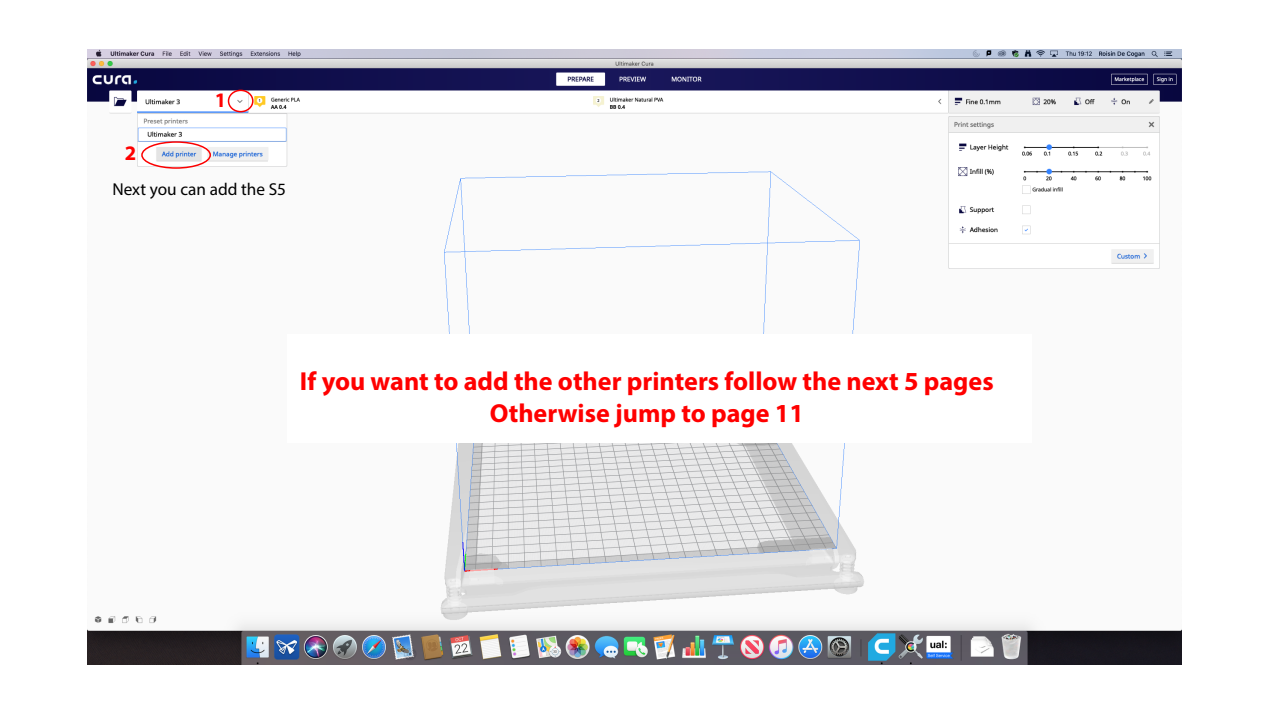
<style>
.page{position:relative;width:1280px;height:720px;background:#fff}
.page>*{position:absolute;margin:0;border:0;box-sizing:border-box;transform-origin:0 0}
.t1{font:700 26.1px/31.4px "Myriad Pro";color:#f00;text-align:center}
.t2{font:700 20.7px "Myriad Pro";color:#f00}
.t3{font:17.25px "Myriad Pro";color:#000}
</style>
<div class="page">
<img style="left:88px;top:49px;width:1094px;height:616px">
<div style="left:288px;top:335px;width:744px;height:108px;background:#fff"></div>
<div style="left:228px;top:90px;width:26px;height:22px;border:2px solid #fc0000;border-radius:50%"></div>
<div style="left:141px;top:141px;width:70px;height:28px;border:2px solid #fc0000;border-radius:50%"></div>
<p class="t2" style="left:125px;top:139px;width:13px">2</p>
<p class="t2" style="left:215px;top:87px;width:13px">1</p>
<p class="t3" style="left:112px;top:179px;width:175px">Next you can add the S5</p>
<p class="t1" style="left:300px;top:365px;width:695px">If you want to add the other printers follow the next 5 pages<br>Otherwise jump to page 11</p>
</div>
